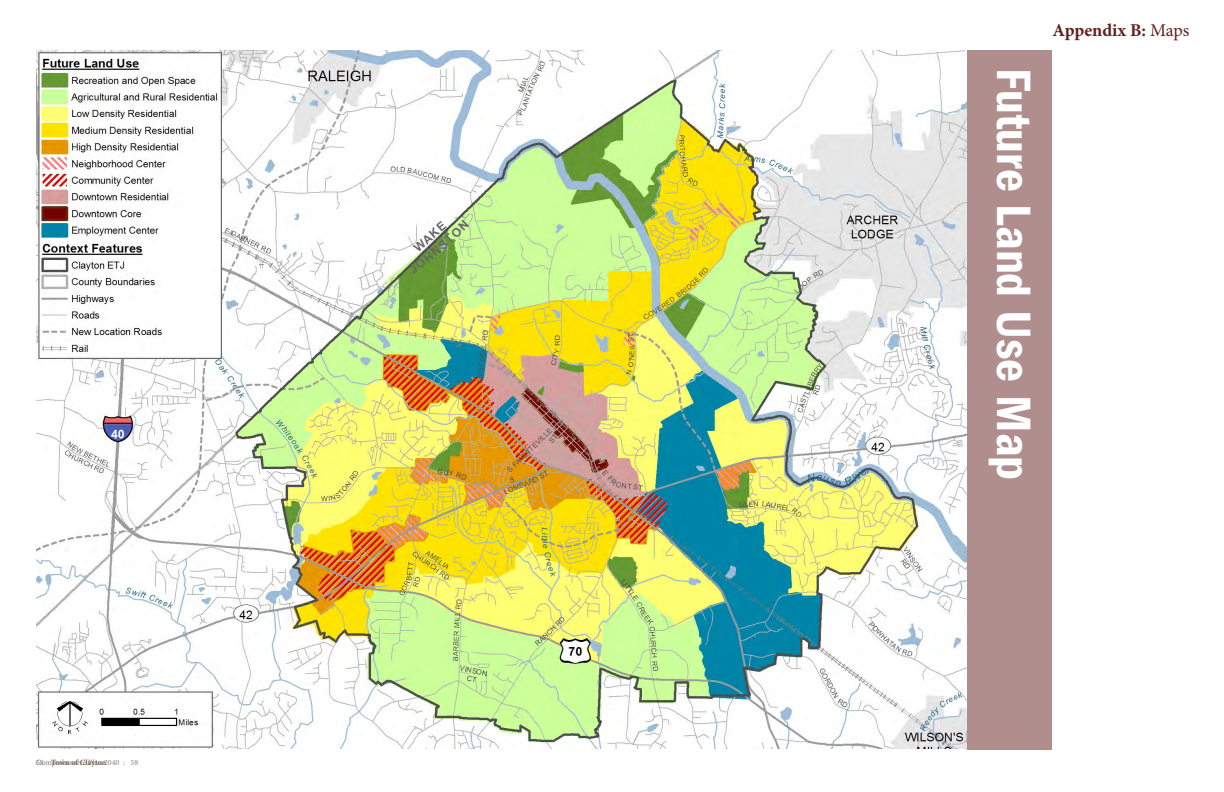
<style>
.page{position:relative;width:1224px;height:792px;background:#fff}
.page>*{position:absolute;margin:0;border:0;box-sizing:border-box;transform-origin:0 0}
.t1{font:50px "ITC Franklin Gothic Std Dm Cd";color:#fff}
.t2{font:700 18px "Minion Pro";color:#631e1e}
.t3{font:8px "Minion Pro";color:#808285}
.t4{font:700 8px "Minion Pro";color:#87524a}
.s1{font-weight:400;color:#808285}
.s2{font-weight:400}
</style>
<div class="page">
<img style="left:36px;top:50px;width:931px;height:699px">
<div style="left:967px;top:50px;width:85px;height:699px;background:#b18e8e"></div>
<p class="t3" style="left:36px;top:757px;width:85px">Comprehensive Plan 2040</p>
<p class="t4" style="left:36px;top:757px;width:72px"><span class="s1">58 :</span> Town of Clayton</p>
<p class="t3" style="left:123px;top:757px;width:17px">: 58</p>
<h1 class="t1" style="left:1042px;top:68px;width:414px;rotate:90deg">Future Land Use Map</h1>
<h2 class="t2" style="left:1053px;top:18px;width:138px">Appendix B: <span class="s2">Maps</span></h2>
</div>
